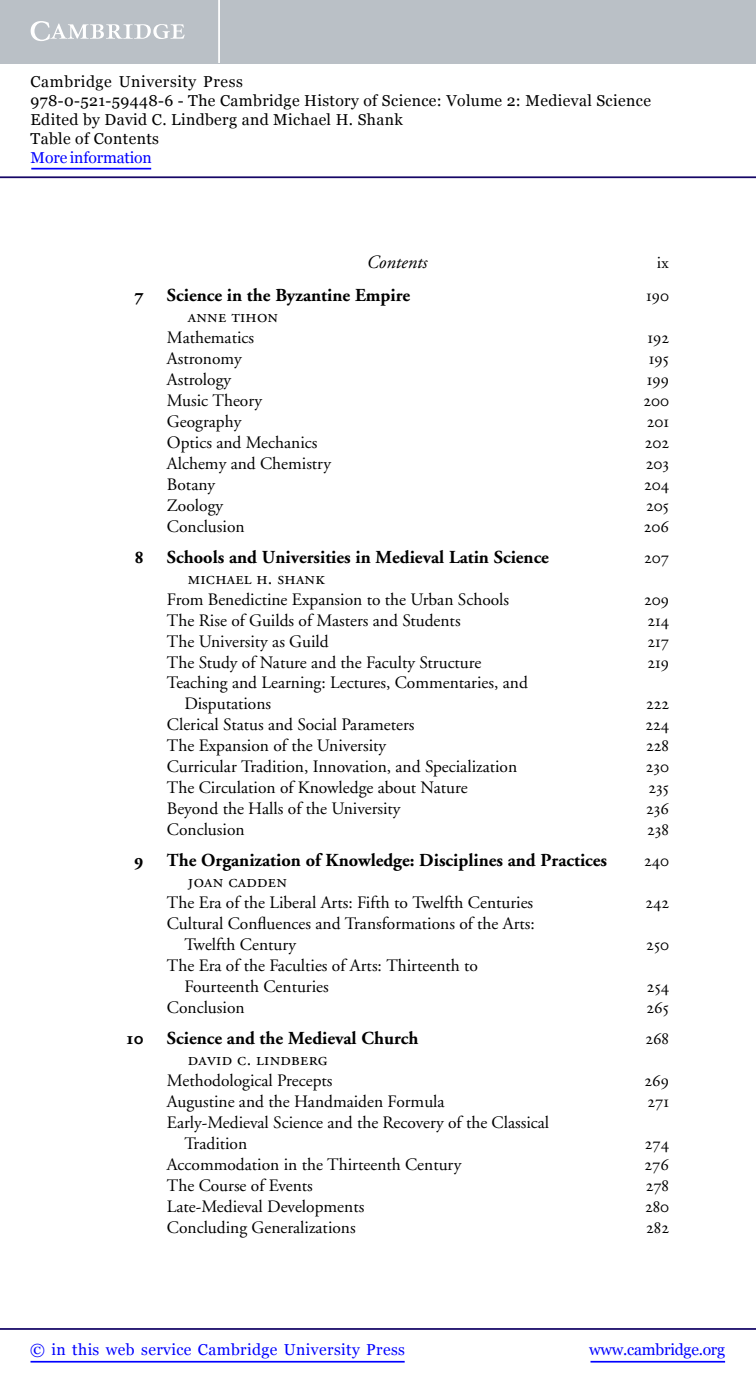
<style>
.page{position:relative;width:756px;height:1388px;background:#fff}
.page>*{position:absolute;margin:0;border:0;box-sizing:border-box;transform-origin:0 0}
.t1{font:18.72px "Adobe Garamond Italic Os F";color:#000}
.t2{font:18.38px "Adobe Garamond Bold Os F";color:#000}
.t3{font:18.38px "Adobe Garamond Regular SC";letter-spacing:.015em;color:#000}
.t4{font:17.5px/21px "Adobe Garamond";color:#000}
.t5{font:17.5px "Adobe Garamond Exp";color:#000}
.t6{font:16.97px "Adobe Garamond";color:#000}
.t7{font:15.75px/18.9px "Georgia";letter-spacing:.025em;color:#000}
.t8{font:15.75px "Georgia";letter-spacing:.025em;color:#00f}
.t9{font:15.75px "Georgia";letter-spacing:-.015em;color:#00f}
.t10{font:15.75px "Georgia";letter-spacing:-.01em;color:#00f}
</style>
<div class="page">
<hr style="left:591px;top:1361px;width:134px;height:1px;background:#00f">
<hr style="left:0;top:1328px;width:756px;height:2px;background:#150666">
<hr style="left:31px;top:1361px;width:374px;height:1px;background:#00f">
<div style="left:0;top:0;width:756px;height:63px;background:#bac0c6"></div>
<svg style="left:31px;top:21px;width:154px;height:20px"></svg>
<hr style="left:218px;top:0;width:2px;height:63px;background:#fff">
<hr style="left:0;top:176px;width:756px;height:2px;background:#150666">
<hr style="left:31px;top:168px;width:120px;height:1px;background:#00f">
<p class="t7" style="left:31px;top:72px;width:622px">Cambridge University Press<br>978-0-521-59448-6 - The Cambridge History of Science: Volume 2: Medieval Science Edited by David C. Lindberg and Michael H. Shank<br>Table of Contents</p>
<p class="t10" style="left:31px;top:148px;width:123px">More information</p>
<p class="t1" style="left:367px;top:255px;width:62px">Contents</p>
<p class="t6" style="left:657px;top:256px;width:13px">ix</p>
<p class="t2" style="left:134px;top:288px;width:11px">7</p>
<p class="t2" style="left:167px;top:288px;width:245px">Science in the Byzantine Empire</p>
<p class="t5" style="left:646px;top:289px;width:24px">190</p>
<p class="t3" style="left:188px;top:309px;width:92px">anne tihon</p>
<p class="t4" style="left:167px;top:329px;width:89px">Mathematics</p>
<p class="t5" style="left:647px;top:331px;width:23px">192</p>
<p class="t4" style="left:167px;top:350px;width:76px">Astronomy</p>
<p class="t5" style="left:649px;top:352px;width:22px">195</p>
<p class="t4" style="left:167px;top:371px;width:66px">Astrology</p>
<p class="t5" style="left:647px;top:372px;width:24px">199</p>
<p class="t4" style="left:167px;top:391px;width:97px">Music Theory</p>
<p class="t5" style="left:644px;top:393px;width:27px">200</p>
<p class="t4" style="left:167px;top:412px;width:76px">Geography</p>
<p class="t5" style="left:647px;top:414px;width:24px">201</p>
<p class="t4" style="left:167px;top:433px;width:152px">Optics and Mechanics</p>
<p class="t5" style="left:645px;top:435px;width:26px">202</p>
<p class="t4" style="left:167px;top:454px;width:166px">Alchemy and Chemistry</p>
<p class="t5" style="left:646px;top:456px;width:25px">203</p>
<p class="t4" style="left:167px;top:475px;width:50px">Botany</p>
<p class="t5" style="left:644px;top:477px;width:26px">204</p>
<p class="t4" style="left:167px;top:496px;width:58px">Zoology</p>
<p class="t5" style="left:646px;top:498px;width:25px">205</p>
<p class="t4" style="left:167px;top:517px;width:79px">Conclusion</p>
<p class="t5" style="left:644px;top:519px;width:27px">206</p>
<p class="t2" style="left:135px;top:550px;width:10px">8</p>
<p class="t2" style="left:167px;top:550px;width:384px">Schools and Universities in Medieval Latin Science</p>
<p class="t5" style="left:644px;top:550px;width:26px">207</p>
<p class="t3" style="left:188px;top:571px;width:138px">michael h. shank</p>
<p class="t4" style="left:167px;top:590px;width:344px">From Benedictine Expansion to the Urban Schools</p>
<p class="t5" style="left:644px;top:592px;width:26px">209</p>
<p class="t4" style="left:167px;top:611px;width:295px">The Rise of Guilds of Masters and Students</p>
<p class="t5" style="left:648px;top:613px;width:23px">214</p>
<p class="t4" style="left:167px;top:632px;width:163px">The University as Guild</p>
<p class="t5" style="left:647px;top:634px;width:23px">217</p>
<p class="t4" style="left:167px;top:653px;width:316px">The Study of Nature and the Faculty Structure</p>
<p class="t5" style="left:647px;top:655px;width:23px">219</p>
<p class="t4" style="left:184px;top:674px;width:345px;text-indent:-17px">Teaching and Learning: Lectures, Commentaries, and<br>Disputations</p>
<p class="t5" style="left:646px;top:697px;width:25px">222</p>
<p class="t4" style="left:167px;top:716px;width:249px">Clerical Status and Social Parameters</p>
<p class="t5" style="left:646px;top:718px;width:25px">224</p>
<p class="t4" style="left:167px;top:737px;width:221px">The Expansion of the University</p>
<p class="t5" style="left:646px;top:739px;width:24px">228</p>
<p class="t4" style="left:167px;top:758px;width:352px">Curricular Tradition, Innovation, and Specialization</p>
<p class="t5" style="left:646px;top:760px;width:25px">230</p>
<p class="t4" style="left:167px;top:779px;width:302px">The Circulation of Knowledge about Nature</p>
<p class="t5" style="left:648px;top:780px;width:22px">235</p>
<p class="t4" style="left:167px;top:799px;width:235px">Beyond the Halls of the University</p>
<p class="t5" style="left:646px;top:801px;width:24px">236</p>
<p class="t4" style="left:167px;top:820px;width:79px">Conclusion</p>
<p class="t5" style="left:647px;top:822px;width:23px">238</p>
<p class="t2" style="left:134px;top:853px;width:11px">9</p>
<p class="t2" style="left:167px;top:853px;width:442px">The Organization of Knowledge: Disciplines and Practices</p>
<p class="t5" style="left:644px;top:854px;width:26px">240</p>
<p class="t3" style="left:188px;top:874px;width:101px">joan cadden</p>
<p class="t4" style="left:167px;top:894px;width:368px">The Era of the Liberal Arts: Fifth to Twelfth Centuries</p>
<p class="t5" style="left:646px;top:896px;width:25px">242</p>
<p class="t4" style="left:184px;top:915px;width:352px;text-indent:-17px">Cultural Confluences and Transformations of the Arts:<br>Twelfth Century</p>
<p class="t5" style="left:646px;top:937px;width:25px">250</p>
<p class="t4" style="left:184px;top:956px;width:295px;text-indent:-17px">The Era of the Faculties of Arts: Thirteenth to<br>Fourteenth Centuries</p>
<p class="t5" style="left:647px;top:979px;width:24px">254</p>
<p class="t4" style="left:167px;top:998px;width:79px">Conclusion</p>
<p class="t5" style="left:646px;top:1000px;width:24px">265</p>
<p class="t2" style="left:127px;top:1031px;width:18px">10</p>
<p class="t2" style="left:167px;top:1031px;width:253px">Science and the Medieval Church</p>
<p class="t5" style="left:645px;top:1032px;width:25px">268</p>
<p class="t3" style="left:188px;top:1052px;width:141px">david c. lindberg</p>
<p class="t4" style="left:167px;top:1071px;width:167px">Methodological Precepts</p>
<p class="t5" style="left:645px;top:1073px;width:26px">269</p>
<p class="t4" style="left:167px;top:1092px;width:279px">Augustine and the Handmaiden Formula</p>
<p class="t5" style="left:647px;top:1094px;width:23px">271</p>
<p class="t4" style="left:184px;top:1113px;width:366px;text-indent:-17px">Early-Medieval Science and the Recovery of the Classical<br>Tradition</p>
<p class="t5" style="left:645px;top:1136px;width:26px">274</p>
<p class="t4" style="left:167px;top:1155px;width:296px">Accommodation in the Thirteenth Century</p>
<p class="t5" style="left:645px;top:1157px;width:26px">276</p>
<p class="t4" style="left:167px;top:1176px;width:147px">The Course of Events</p>
<p class="t5" style="left:646px;top:1178px;width:25px">278</p>
<p class="t4" style="left:167px;top:1197px;width:199px">Late-Medieval Developments</p>
<p class="t5" style="left:645px;top:1199px;width:26px">280</p>
<p class="t4" style="left:167px;top:1218px;width:190px">Concluding Generalizations</p>
<p class="t5" style="left:646px;top:1220px;width:24px">282</p>
<p class="t8" style="left:30px;top:1340px;width:376px">© in this web service Cambridge University Press</p>
<p class="t9" style="left:589px;top:1340px;width:137px">www.cambridge.org</p>
</div>
